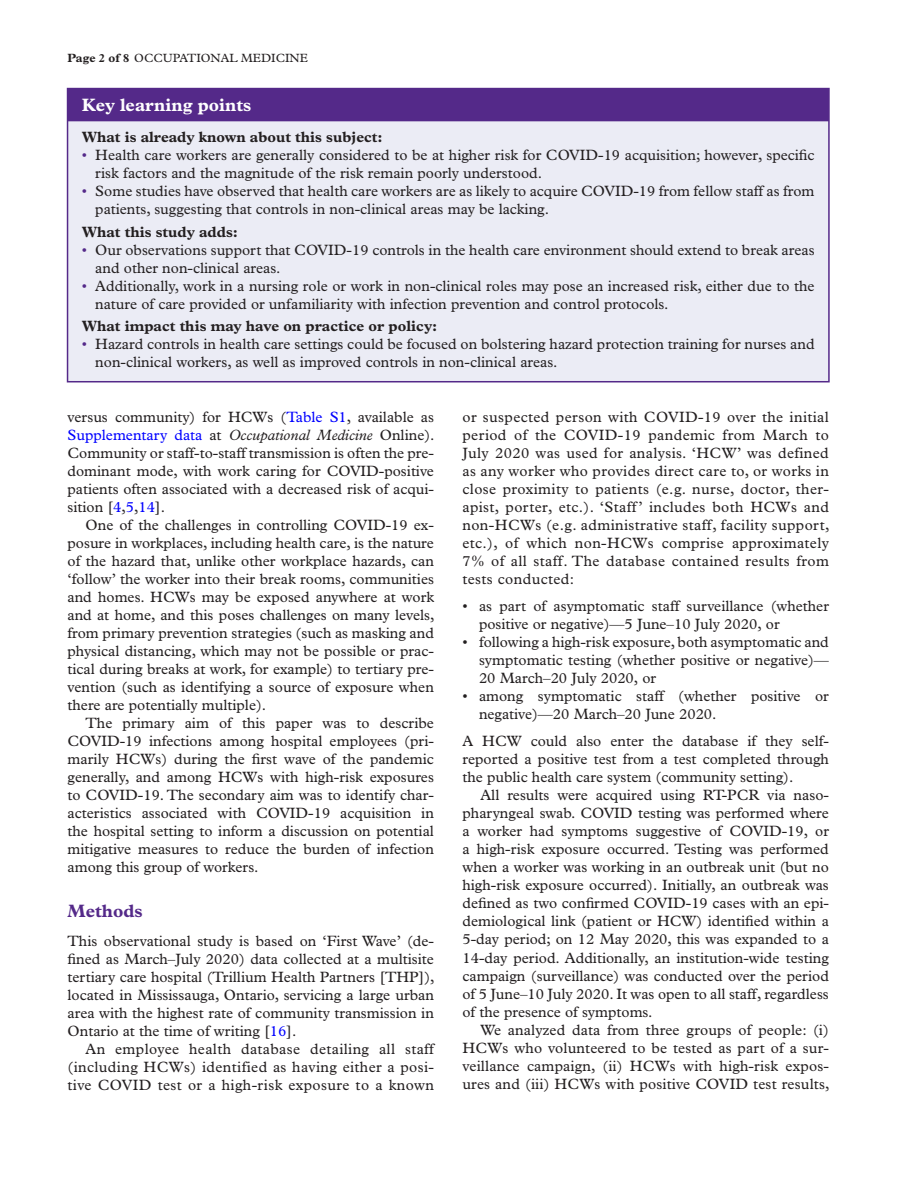
<style>
.page{position:relative;width:919px;height:1187px;background:#fff}
.page>*{position:absolute;margin:0;border:0;box-sizing:border-box;transform-origin:0 0}
.t1{font:700 18px "Plantin Std";color:#fff}
.t2{font:700 18px "Plantin Std";color:#542989}
.t3{font:15px/18px "Plantin Std";color:#231f20;text-align:justify}
.t4{font:700 15px "Plantin Std";color:#231f20}
.t5{font:12px "Plantin Std";color:#231f20}
.s1{font-weight:700}
.s2{color:#542989}
.s3{color:#00f}
.s4{font-style:italic}
</style>
<div class="page">
<div style="left:68px;top:89px;width:760px;height:293px;background:#ebecf5"></div>
<div style="left:68px;top:88px;width:760px;height:33px;background:#542989"></div>
<div style="left:67px;top:88px;width:762px;height:294px;border:2px solid #542989"></div>
<p class="t5" style="left:68px;top:51px;width:242px"><span class="s1">Page 2 of 8</span> OCCUPATIONAL MEDICINE</p>
<p class="t1" style="left:82px;top:94px;width:171px">Key learning points</p>
<p class="t4" style="left:82px;top:128px;width:302px">What is already known about this subject:</p>
<p class="t3" style="left:95px;top:146px;width:720px;text-indent:-14px"><span class="s2">•</span> Health care workers are generally considered to be at higher risk for COVID-19 acquisition; however, specific risk factors and the magnitude of the risk remain poorly understood.</p>
<p class="t3" style="left:95px;top:182px;width:720px;text-indent:-14px"><span class="s2">•</span> Some studies have observed that health care workers are as likely to acquire COVID-19 from fellow staff as from patients, suggesting that controls in non-clinical areas may be lacking.</p>
<p class="t4" style="left:82px;top:223px;width:158px">What this study adds:</p>
<p class="t3" style="left:95px;top:241px;width:720px;text-indent:-14px"><span class="s2">•</span> Our observations support that COVID-19 controls in the health care environment should extend to break areas and other non-clinical areas.</p>
<p class="t3" style="left:95px;top:277px;width:720px;text-indent:-14px"><span class="s2">•</span> Additionally, work in a nursing role or work in non-clinical roles may pose an increased risk, either due to the nature of care provided or unfamiliarity with infection prevention and control protocols.</p>
<p class="t4" style="left:82px;top:317px;width:357px">What impact this may have on practice or policy:</p>
<p class="t3" style="left:95px;top:335px;width:720px;text-indent:-14px"><span class="s2">•</span> Hazard controls in health care settings could be focused on bolstering hazard protection training for nurses and non-clinical workers, as well as improved controls in non-clinical areas.</p>
<p class="t3" style="left:68px;top:408px;width:368px">versus community) for HCWs (<span class="s3">Table S1</span>, available as <span class="s3">Supplementary data</span> at <span class="s4">Occupational Medicine</span> Online).<br>Community or staff-to-staff transmission is often the pre&shy;dominant mode, with work caring for COVID-positive patients often associated with a decreased risk of acqui&shy;sition [<span class="s3">4</span>,<span class="s3">5</span>,<span class="s3">14</span>].</p>
<p class="t3" style="left:68px;top:516px;width:368px;text-indent:18px">One of the challenges in controlling COVID-19 ex&shy;posure in workplaces, including health care, is the nature of the hazard that, unlike other workplace hazards, can ‘follow’ the worker into their break rooms, communities and homes. HCWs may be exposed anywhere at work and at home, and this poses challenges on many levels, from primary prevention strategies (such as masking and physical distancing, which may not be possible or prac&shy;tical during breaks at work, for example) to tertiary pre&shy;vention (such as identifying a source of exposure when there are potentially multiple).</p>
<p class="t3" style="left:68px;top:714px;width:368px;text-indent:18px">The primary aim of this paper was to describe COVID-19 infections among hospital employees (pri&shy;marily HCWs) during the first wave of the pandemic generally, and among HCWs with high-risk exposures to COVID-19. The secondary aim was to identify char&shy;acteristics associated with COVID-19 acquisition in the hospital setting to inform a discussion on potential mitigative measures to reduce the burden of infection among this group of workers.</p>
<p class="t2" style="left:68px;top:900px;width:77px">Methods</p>
<p class="t3" style="left:68px;top:931px;width:368px">This observational study is based on ‘First Wave’ (de&shy;fined as March–July 2020) data collected at a multisite tertiary care hospital (Trillium Health Partners [THP]), located in Mississauga, Ontario, servicing a large urban area with the highest rate of community transmission in Ontario at the time of writing [<span class="s3">16</span>].</p>
<p class="t3" style="left:68px;top:1039px;width:368px;text-indent:18px">An employee health database detailing all staff (including HCWs) identified as having either a posi&shy;tive COVID test or a high-risk exposure to a known</p>
<p class="t3" style="left:462px;top:408px;width:368px">or suspected person with COVID-19 over the initial period of the COVID-19 pandemic from March to July 2020 was used for analysis. ‘HCW’ was defined as any worker who provides direct care to, or works in close proximity to patients (e.g. nurse, doctor, ther&shy;apist, porter, etc.). ‘Staff’ includes both HCWs and non-HCWs (e.g. administrative staff, facility support, etc.), of which non-HCWs comprise approximately 7% of all staff. The database contained results from tests conducted:</p>
<p class="t3" style="left:479px;top:597px;width:351px;text-indent:-16px">• as part of asymptomatic staff surveillance (whether positive or negative)—5 June–10 July 2020, or</p>
<p class="t3" style="left:479px;top:633px;width:351px;text-indent:-16px">• following a high-risk exposure, both asymptomatic and symptomatic testing (whether positive or negative)— 20 March–20 July 2020, or</p>
<p class="t3" style="left:479px;top:687px;width:351px;text-indent:-16px">• among symptomatic staff (whether positive or negative)—20 March–20 June 2020.</p>
<p class="t3" style="left:462px;top:732px;width:368px">A HCW could also enter the database if they self&shy;reported a positive test from a test completed through the public health care system (community setting).</p>
<p class="t3" style="left:462px;top:786px;width:368px;text-indent:18px">All results were acquired using RT-PCR via naso&shy;pharyngeal swab. COVID testing was performed where a worker had symptoms suggestive of COVID-19, or a high-risk exposure occurred. Testing was performed when a worker was working in an outbreak unit (but no high-risk exposure occurred). Initially, an outbreak was defined as two confirmed COVID-19 cases with an epi&shy;demiological link (patient or HCW) identified within a 5-day period; on 12 May 2020, this was expanded to a 14-day period. Additionally, an institution-wide testing campaign (surveillance) was conducted over the period of 5 June–10 July 2020. It was open to all staff, regardless of the presence of symptoms.</p>
<p class="t3" style="left:462px;top:1020px;width:368px;text-indent:18px">We analyzed data from three groups of people: (i)<br>HCWs who volunteered to be tested as part of a sur&shy;veillance campaign, (ii) HCWs with high-risk expos&shy;ures and (iii) HCWs with positive COVID test results,</p>
</div>
